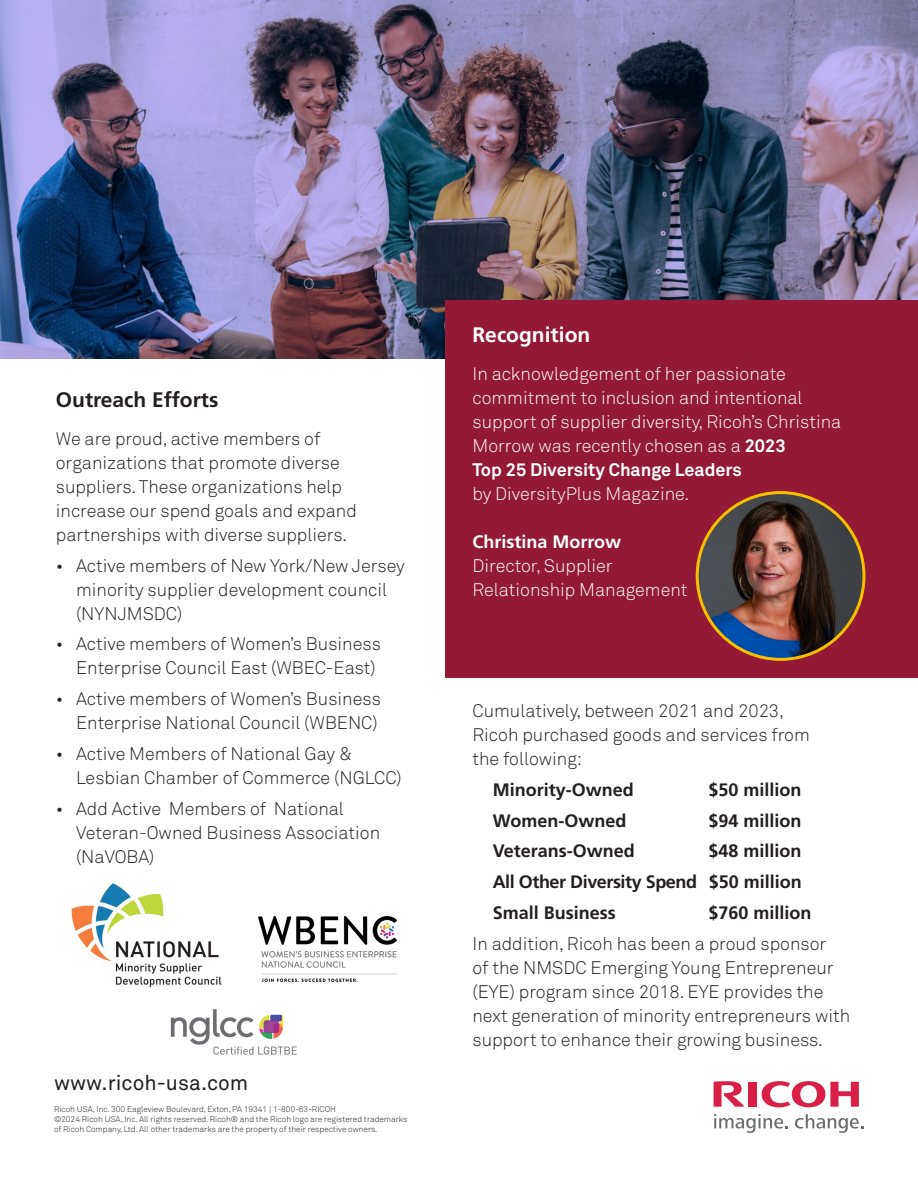
<style>
.page{position:relative;width:918px;height:1188px;background:#fff}
.page>*{position:absolute;margin:0;border:0;box-sizing:border-box;transform-origin:0 0}
.t1{font:21px "Akkurat Pro";color:#231f20}
.t2{font:700 21px "Frutiger LT Std";color:#231f20}
.t3{font:700 21px "Frutiger LT Std";color:#fff}
.t4{font:300 18px/24px "Akkurat Pro";color:#231f20}
.t5{font:300 18px/24px "Akkurat Pro";color:#fff}
.t6{font:700 18px "Frutiger LT Std";color:#231f20}
.t7{font:700 18px "Frutiger LT Std";letter-spacing:-.025em;color:#231f20}
.t8{font:700 18px "Frutiger LT Std";color:#fff}
.t9{font:300 8.25px/9.9px "Akkurat Pro";color:#231f20}
.s1{font-weight:700}
</style>
<div class="page">
<img style="left:0;top:0;width:918px;height:359px">
<svg style="left:762px;top:1081px;width:97px;height:26px"></svg>
<div style="left:748px;top:1082px;width:9px;height:25px;background:#d91e47"></div>
<svg style="left:714px;top:1081px;width:30px;height:26px"></svg>
<svg style="left:714px;top:1114px;width:74px;height:19px"></svg>
<svg style="left:795px;top:1114px;width:68px;height:19px"></svg>
<div style="left:446px;top:300px;width:472px;height:378px;background:#931937"></div>
<svg style="left:697px;top:493px;width:167px;height:166px"></svg>
<img style="left:711px;top:493px;width:151px;height:166px">
<img style="left:170px;top:1009px;width:127px;height:46px">
<img style="left:71px;top:883px;width:151px;height:104px">
<img style="left:258px;top:915px;width:139px;height:68px">
<p class="t2" style="left:56px;top:388px;width:164px">Outreach Efforts</p>
<p class="t4" style="left:56px;top:426px;width:303px">We are proud, active members of organizations that promote diverse suppliers. These organizations help increase our spend goals and expand partnerships with diverse suppliers.</p>
<p class="t4" style="left:76px;top:553px;width:330px;text-indent:-20px">• Active members of New York/New Jersey minority supplier development council (NYNJMSDC)</p>
<p class="t4" style="left:56px;top:632px;width:327px;text-align:right">• Active members of Women’s Business<br>Enterprise Council East (WBEC-East)</p>
<p class="t4" style="left:56px;top:687px;width:327px;text-align:right">• Active members of Women’s Business<br>Enterprise National Council (WBENC)</p>
<p class="t4" style="left:76px;top:741px;width:327px;text-indent:-20px">• Active Members of National Gay &amp;<br>Lesbian Chamber of Commerce (NGLCC)</p>
<p class="t4" style="left:76px;top:796px;width:306px;text-indent:-20px">• Add Active Members of National<br>Veteran-Owned Business Association (NaVOBA)</p>
<p class="t1" style="left:54px;top:1070px;width:196px">www.ricoh-usa.com</p>
<p class="t9" style="left:54px;top:1104px;width:284px">Ricoh USA, Inc. 300 Eagleview Boulevard, Exton, PA 19341 | 1-800-63-RICOH</p>
<p class="t9" style="left:54px;top:1114px;width:355px">©2024 Ricoh USA, Inc. All rights reserved. Ricoh® and the Ricoh logo are registered trademarks of Ricoh Company, Ltd. All other trademarks are the property of their respective owners.</p>
<p class="t3" style="left:472px;top:323px;width:119px">Recognition</p>
<p class="t5" style="left:472px;top:361px;width:370px">In acknowledgement of her passionate commitment to inclusion and intentional support of supplier diversity, Ricoh’s Christina Morrow was recently chosen as a <span class="s1">2023<br>Top 25 Diversity Change Leaders<br></span>by DiversityPlus Magazine.</p>
<p class="t8" style="left:472px;top:531px;width:150px">Christina Morrow</p>
<p class="t5" style="left:472px;top:553px;width:217px">Director, Supplier<br>Relationship Management</p>
<p class="t4" style="left:472px;top:699px;width:339px">Cumulatively, between 2021 and 2023,<br>Ricoh purchased goods and services from the following:</p>
<p class="t6" style="left:493px;top:779px;width:143px">Minority-Owned</p>
<p class="t6" style="left:709px;top:779px;width:95px">$50 million</p>
<p class="t6" style="left:493px;top:810px;width:135px">Women-Owned</p>
<p class="t6" style="left:709px;top:810px;width:95px">$94 million</p>
<p class="t6" style="left:493px;top:841px;width:144px">Veterans-Owned</p>
<p class="t6" style="left:709px;top:841px;width:95px">$48 million</p>
<p class="t7" style="left:493px;top:871px;width:311px">All Other Diversity Spend $50 million</p>
<p class="t6" style="left:493px;top:902px;width:125px">Small Business</p>
<p class="t6" style="left:709px;top:902px;width:105px">$760 million</p>
<p class="t4" style="left:472px;top:931px;width:379px">In addition, Ricoh has been a proud sponsor<br>of the NMSDC Emerging Young Entrepreneur (EYE) program since 2018. EYE provides the next generation of minority entrepreneurs with support to enhance their growing business.</p>
</div>
